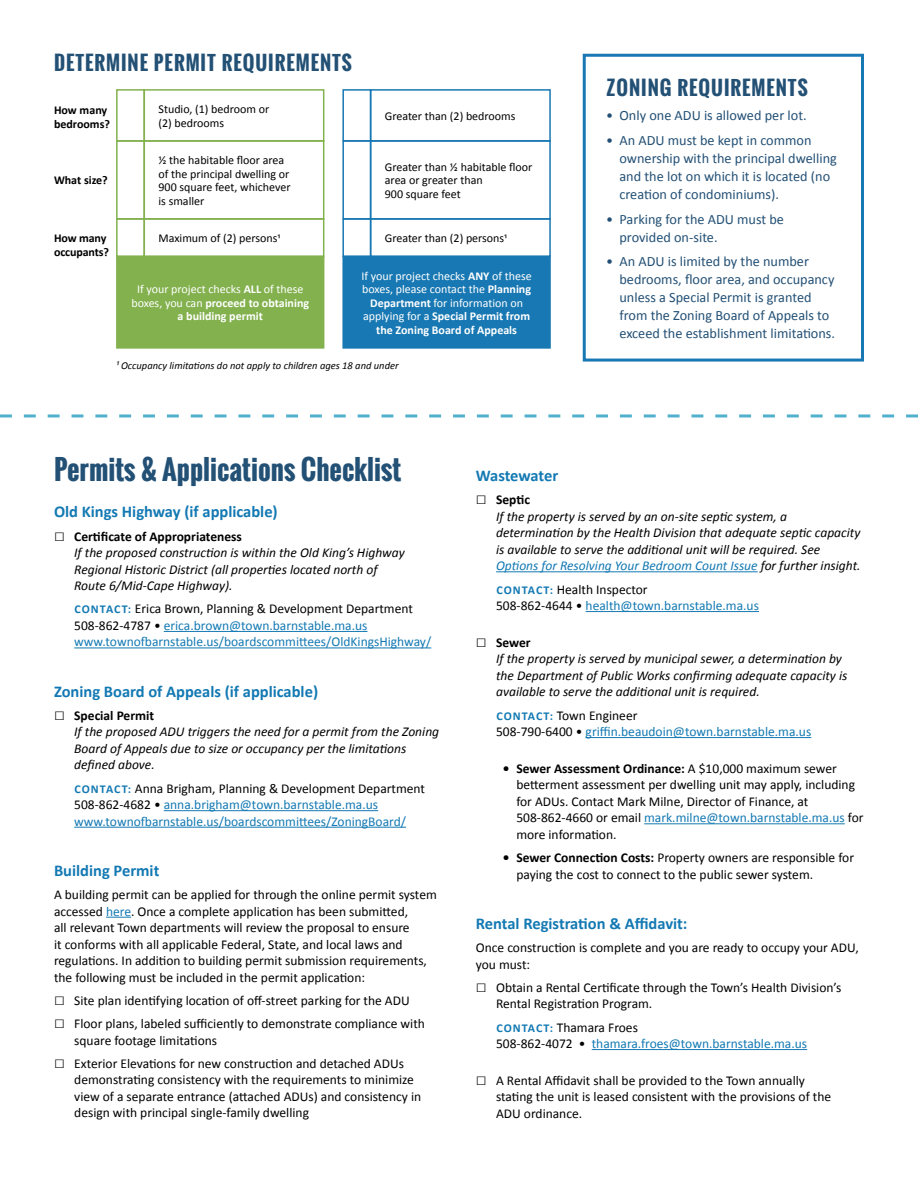
<style>
.page{position:relative;width:918px;height:1188px;background:#fff}
.page>*{position:absolute;margin:0;border:0;box-sizing:border-box;transform-origin:0 0}
.t1{font:700 27px "Oswald";color:#235075}
.t2{font:700 19.5px "Oswald";letter-spacing:.05em;color:#235075}
.t3{font:700 16.5px "Calibri";color:#1379b3}
.t4{font:14.25px/18px "Calibri";color:#235075}
.t5{font:13.5px/16.5px "Calibri";color:#000}
.t6{font:italic 13.5px/16.5px "Calibri";color:#000}
.t7{font:13.5px/16.5px "Calibri";color:#1379b3}
.t8{font:12px/13.5px "Calibri";color:#000}
.t9{font:12px/13.5px "Calibri";color:#fff;text-align:center}
.t10{font:700 12px/13.5px "Calibri";letter-spacing:-.01em;color:#000}
.t11{font:italic 10.5px "Calibri";color:#000}
.s1{font-weight:700}
.s2{font-style:normal;font-size:18px}
.s3{font-weight:700;font-style:normal}
.s4{font-weight:700;font-size:12px}
.s5{color:#000}
.s6{color:#1379b3}
.s7{font-size:18px}
.s8{font-weight:700;font-size:12px;color:#1379b3}
</style>
<div class="page">
<hr style="left:496px;top:571px;width:262px;height:1px;background:#1379b3">
<hr style="left:586px;top:611px;width:173px;height:1px;background:#1379b3">
<hr style="left:586px;top:737px;width:225px;height:1px;background:#1379b3">
<hr style="left:644px;top:823px;width:201px;height:1px;background:#1379b3">
<hr style="left:592px;top:1049px;width:215px;height:1px;background:#1379b3">
<hr style="left:164px;top:631px;width:203px;height:1px;background:#1379b3">
<hr style="left:74px;top:647px;width:357px;height:1px;background:#1379b3">
<hr style="left:164px;top:810px;width:214px;height:1px;background:#1379b3">
<hr style="left:74px;top:827px;width:332px;height:1px;background:#1379b3">
<svg style="left:106px;top:917px;width:25px;height:1px"></svg>
<div style="left:144px;top:89px;width:180px;height:53px;border:2px solid #83b14e"></div>
<div style="left:117px;top:256px;width:207px;height:92px;background:#83b14e"></div>
<div style="left:116px;top:256px;width:208px;height:93px;border:2px solid #83b14e"></div>
<div style="left:343px;top:256px;width:207px;height:92px;background:#1878b3"></div>
<div style="left:342px;top:256px;width:209px;height:93px;border:2px solid #1878b3"></div>
<div style="left:116px;top:89px;width:29px;height:53px;border:2px solid #83b14e"></div>
<div style="left:342px;top:89px;width:29px;height:53px;border:2px solid #1878b3"></div>
<div style="left:116px;top:218px;width:29px;height:39px;border:2px solid #83b14e"></div>
<div style="left:342px;top:218px;width:29px;height:39px;border:2px solid #1878b3"></div>
<div style="left:370px;top:89px;width:181px;height:53px;border:2px solid #1878b3"></div>
<div style="left:370px;top:218px;width:181px;height:39px;border:2px solid #1878b3"></div>
<div style="left:144px;top:140px;width:180px;height:80px;border:2px solid #83b14e"></div>
<div style="left:116px;top:140px;width:29px;height:80px;border:2px solid #83b14e"></div>
<div style="left:342px;top:140px;width:29px;height:80px;border:2px solid #1878b3"></div>
<div style="left:370px;top:140px;width:181px;height:80px;border:2px solid #1878b3"></div>
<svg style="left:0;top:414px;width:918px;height:3px"></svg>
<div style="left:583px;top:54px;width:281px;height:308px;border:3px solid #1878b3"></div>
<h2 class="t2" style="left:54px;top:48px;width:299px">DETERMINE PERMIT REQUIREMENTS</h2>
<p class="t10" style="left:54px;top:103px;width:58px">How many bedrooms?</p>
<p class="t8" style="left:159px;top:102px;width:112px">Studio, (1) bedroom or (2) bedrooms</p>
<p class="t8" style="left:385px;top:109px;width:132px">Greater than (2) bedrooms</p>
<p class="t10" style="left:54px;top:173px;width:55px">What size?</p>
<p class="t8" style="left:159px;top:153px;width:134px">½ the habitable floor area of the principal dwelling or<br>900 square feet, whichever is smaller</p>
<p class="t8" style="left:385px;top:160px;width:149px">Greater than ½ habitable floor area or greater than<br>900 square feet</p>
<p class="t10" style="left:54px;top:231px;width:57px">How many occupants?</p>
<p class="t8" style="left:159px;top:231px;width:124px">Maximum of (2) persons1</p>
<p class="t9" style="left:131px;top:282px;width:179px">If your project checks <span class="s1">ALL</span> of these boxes, you can <span class="s1">proceed to obtaining a building permit</span></p>
<p class="t8" style="left:385px;top:231px;width:124px">Greater than (2) persons1</p>
<p class="t9" style="left:361px;top:269px;width:172px">If your project checks <span class="s1">ANY</span> of these boxes, please contact the <span class="s1">Planning<br>Department</span> for information on applying for a <span class="s1">Special Permit from the Zoning Board of Appeals</span></p>
<p class="t11" style="left:116px;top:358px;width:284px">¹ Occupancy limitations do not apply to children ages 18 and under</p>
<h2 class="t2" style="left:606px;top:73px;width:203px">ZONING REQUIREMENTS</h2>
<p class="t4" style="left:606px;top:106px;width:202px">• Only one ADU is allowed per lot.</p>
<p class="t4" style="left:619px;top:131px;width:219px;text-indent:-13px">• An ADU must be kept in common ownership with the principal dwelling and the lot on which it is located (no creation of condominiums).</p>
<p class="t4" style="left:619px;top:209px;width:166px;text-indent:-13px">• Parking for the ADU must be provided on-site.</p>
<p class="t4" style="left:619px;top:252px;width:217px;text-indent:-13px">• An ADU is limited by the number bedrooms, floor area, and occupancy unless a Special Permit is granted from the Zoning Board of Appeals to exceed the establishment limitations.</p>
<h1 class="t1" style="left:54px;top:449px;width:349px">Permits &amp; Applications Checklist</h1>
<p class="t3" style="left:54px;top:500px;width:225px">Old Kings Highway (if applicable)</p>
<p class="t6" style="left:74px;top:527px;width:332px;text-indent:-20px"><span class="s2">□</span> <span class="s3">Certificate of Appropriateness<br></span>If the proposed construction is within the Old King’s Highway Regional Historic District (all properties located north of Route 6/Mid-Cape Highway).</p>
<p class="t7" style="left:74px;top:600px;width:359px"><span class="s4">CONTACT:</span> <span class="s5">Erica Brown, Planning &amp; Development Department<br>508-862-4787 •</span> erica.brown@town.barnstable.ma.us www.townofbarnstable.us/boardscommittees/OldKingsHighway/</p>
<p class="t3" style="left:54px;top:680px;width:266px">Zoning Board of Appeals (if applicable)</p>
<p class="t6" style="left:74px;top:707px;width:366px;text-indent:-20px"><span class="s2">□</span> <span class="s3">Special Permit<br></span>If the proposed ADU triggers the need for a permit from the Zoning Board of Appeals due to size or occupancy per the limitations defined above.</p>
<p class="t7" style="left:74px;top:780px;width:352px"><span class="s4">CONTACT:</span> <span class="s5">Anna Brigham, Planning &amp; Development Department<br>508-862-4682 •</span> anna.brigham@town.barnstable.ma.us www.townofbarnstable.us/boardscommittees/ZoningBoard/</p>
<p class="t3" style="left:54px;top:859px;width:107px">Building Permit</p>
<p class="t5" style="left:54px;top:886px;width:384px">A building permit can be applied for through the online permit system accessed <span class="s6">here</span>. Once a complete application has been submitted,<br>all relevant Town departments will review the proposal to ensure<br>it conforms with all applicable Federal, State, and local laws and regulations. In addition to building permit submission requirements, the following must be included in the permit application:</p>
<p class="t5" style="left:54px;top:992px;width:357px"><span class="s7">□</span> Site plan identifying location of off-street parking for the ADU</p>
<p class="t5" style="left:74px;top:1015px;width:352px;text-indent:-20px"><span class="s7">□</span> Floor plans, labeled sufficiently to demonstrate compliance with square footage limitations</p>
<p class="t5" style="left:74px;top:1055px;width:348px;text-indent:-20px"><span class="s7">□</span> Exterior Elevations for new construction and detached ADUs demonstrating consistency with the requirements to minimize view of a separate entrance (attached ADUs) and consistency in design with principal single-family dwelling</p>
<p class="t3" style="left:476px;top:464px;width:84px">Wastewater</p>
<p class="t6" style="left:496px;top:491px;width:366px;text-indent:-20px"><span class="s2">□</span> <span class="s3">Septic<br></span>If the property is served by an on-site septic system, a determination by the Health Division that adequate septic capacity is available to serve the additional unit will be required. See <span class="s6">Options for Resolving Your Bedroom Count Issue</span> for further insight.</p>
<p class="t5" style="left:496px;top:580px;width:264px"><span class="s8">CONTACT:</span> Health Inspector<br>508-862-4644 • <span class="s6">health@town.barnstable.ma.us</span></p>
<p class="t6" style="left:496px;top:633px;width:353px;text-indent:-20px"><span class="s2">□</span> <span class="s3">Sewer<br></span>If the property is served by municipal sewer, a determination by the Department of Public Works confirming adequate capacity is available to serve the additional unit is required.</p>
<p class="t7" style="left:496px;top:706px;width:317px"><span class="s4">CONTACT:</span> <span class="s5">Town Engineer<br>508-790-6400 •</span> griffin.beaudoin@town.barnstable.ma.us</p>
<p class="t5" style="left:516px;top:760px;width:349px;text-indent:-13px"><span class="s1">• Sewer Assessment Ordinance:</span> A $10,000 maximum sewer betterment assessment per dwelling unit may apply, including for ADUs. Contact Mark Milne, Director of Finance, at 508-862-4660 or email <span class="s6">mark.milne@town.barnstable.ma.us</span> for more information.</p>
<p class="t5" style="left:516px;top:849px;width:339px;text-indent:-14px"><span class="s1">• Sewer Connection Costs:</span> Property owners are responsible for paying the cost to connect to the public sewer system.</p>
<p class="t3" style="left:476px;top:912px;width:213px">Rental Registration &amp; Affidavit:</p>
<p class="t5" style="left:476px;top:939px;width:385px">Once construction is complete and you are ready to occupy your ADU, you must:</p>
<p class="t5" style="left:496px;top:979px;width:347px;text-indent:-20px"><span class="s7">□</span> Obtain a Rental Certificate through the Town’s Health Division’s<br>Rental Registration Program.</p>
<p class="t7" style="left:496px;top:1018px;width:313px"><span class="s4">CONTACT:</span> <span class="s5">Thamara Froes<br>508-862-4072 •</span> thamara.froes@town.barnstable.ma.us</p>
<p class="t5" style="left:496px;top:1072px;width:337px;text-indent:-20px"><span class="s7">□</span> A Rental Affidavit shall be provided to the Town annually stating the unit is leased consistent with the provisions of the<br>ADU ordinance.</p>
</div>
